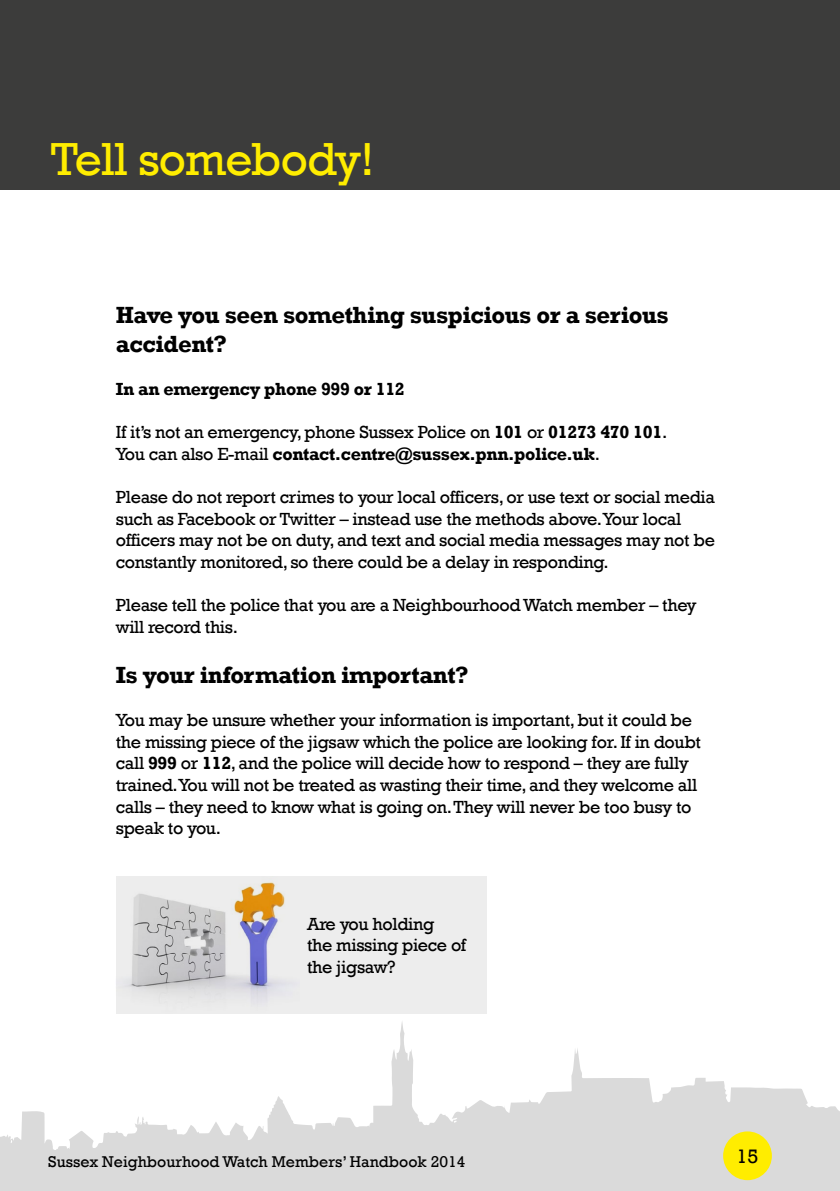
<style>
.page{position:relative;width:840px;height:1191px;background:#fff}
.page>*{position:absolute;margin:0;border:0;box-sizing:border-box;transform-origin:0 0}
.t1{font:47.6px "Rockwell";letter-spacing:-.02em;color:#ffed00}
.t2{font:700 24px/28.8px "Rockwell";letter-spacing:-.02em;color:#000}
.t3{font:20px "Rockwell";color:#000}
.t4{font:18px/21.6px "Rockwell";letter-spacing:-.02em;color:#000}
.t5{font:700 18px "Rockwell";letter-spacing:-.02em;color:#000}
.t6{font:16px "Rockwell";color:#000}
.s1{font-weight:700}
</style>
<div class="page">
<svg style="left:0;top:1022px;width:839px;height:169px"></svg>
<div style="left:722px;top:1131px;width:49px;height:49px;background:#ffed00;border-radius:50%"></div>
<div style="left:0;top:0;width:839px;height:189px;background:#3c3c3b"></div>
<div style="left:116px;top:876px;width:370px;height:137px;background:#ededed"></div>
<img style="left:125px;top:882px;width:161px;height:121px">
<h1 class="t1" style="left:51px;top:132px;width:325px">Tell somebody!</h1>
<h2 class="t2" style="left:116px;top:300px;width:554px">Have you seen something suspicious or a serious accident?</h2>
<p class="t5" style="left:116px;top:378px;width:290px">In an emergency phone 999 or 112</p>
<p class="t4" style="left:116px;top:421px;width:552px">If it’s not an emergency, phone Sussex Police on <span class="s1">101</span> or <span class="s1">01273 470 101</span>.<br>You can also E-mail <span class="s1">contact.centre@sussex.pnn.police.uk</span>.</p>
<p class="t4" style="left:116px;top:486px;width:600px">Please do not report crimes to your local officers, or use text or social media such as Facebook or Twitter – instead use the methods above. Your local officers may not be on duty, and text and social media messages may not be constantly monitored, so there could be a delay in responding.</p>
<p class="t4" style="left:116px;top:594px;width:582px">Please tell the police that you are a Neighbourhood Watch member – they will record this.</p>
<h2 class="t2" style="left:116px;top:660px;width:354px">Is your information important?</h2>
<p class="t4" style="left:116px;top:709px;width:586px">You may be unsure whether your information is important, but it could be the missing piece of the jigsaw which the police are looking for. If in doubt call <span class="s1">999</span> or <span class="s1">112</span>, and the police will decide how to respond – they are fully trained. You will not be treated as wasting their time, and they welcome all calls – they need to know what is going on. They will never be too busy to speak to you.</p>
<p class="t4" style="left:307px;top:913px;width:160px">Are you holding<br>the missing piece of the jigsaw?</p>
<p class="t6" style="left:48px;top:1152px;width:418px">Sussex Neighbourhood Watch Members’ Handbook 2014</p>
<p class="t3" style="left:736px;top:1144px;width:23px">15</p>
</div>
